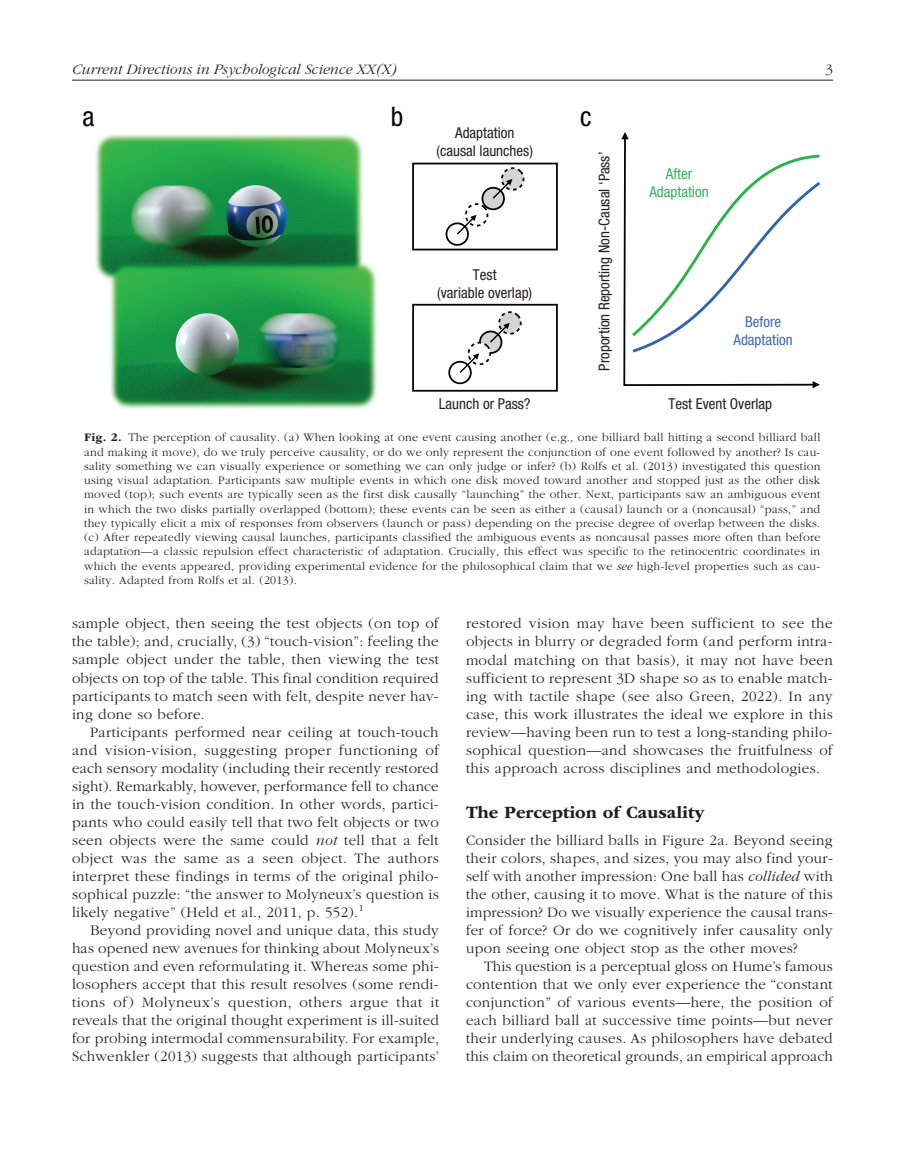
<style>
.page{position:relative;width:905px;height:1175px;background:#fff}
.page>*{position:absolute;margin:0;border:0;box-sizing:border-box;transform-origin:0 0}
.t1{font:condensed 27px "Helvetica Neue LT Std";color:#040503}
.t2{font:700 18px "ITC Garamond Std";color:#231f20}
.t3{font:300 15px/18px "ITC Garamond Std";letter-spacing:.02em;color:#231f20;text-align:justify}
.t4{font:condensed 15px/18px "Helvetica Neue LT Std";color:#231f20;text-align:center}
.t5{font:italic 300 15px "ITC Garamond Std";color:#231f20}
.t6{font:condensed 15px/18px "Helvetica Neue LT Std";color:#3e6bb3;text-align:center}
.t7{font:condensed 15px/18px "Helvetica Neue LT Std";color:#34b455;text-align:center}
.t8{font:300 12px/14.2px "ITC Garamond Std";letter-spacing:.02em;color:#231f20;text-align:justify}
.s1{font-weight:700}
.s2{font-style:italic}
</style>
<div class="page">
<hr style="left:72px;top:80px;width:760px;height:1px;background:#231f20">
<img style="left:95px;top:134px;width:268px;height:144px">
<svg style="left:95px;top:134px;width:3px;height:12px"></svg>
<img style="left:110px;top:285px;width:133px;height:74px">
<img style="left:243px;top:257px;width:134px;height:102px">
<img style="left:110px;top:359px;width:267px;height:50px">
<img style="left:105px;top:258px;width:262px;height:27px">
<svg style="left:412px;top:304px;width:146px;height:87px"></svg>
<svg style="left:412px;top:163px;width:146px;height:87px"></svg>
<svg style="left:623px;top:138px;width:189px;height:248px"></svg>
<svg style="left:621px;top:132px;width:7px;height:7px"></svg>
<svg style="left:812px;top:381px;width:8px;height:7px"></svg>
<svg style="left:632px;top:155px;width:188px;height:197px"></svg>
<p class="t5" style="left:72px;top:61px;width:326px">Current Directions in Psychological Science XX(X)</p>
<p class="t3" style="left:825px;top:60px;width:9px">3</p>
<h1 class="t1" style="left:83px;top:101px;width:13px">a</h1>
<h1 class="t1" style="left:391px;top:101px;width:14px">b</h1>
<h1 class="t1" style="left:580px;top:101px;width:13px">c</h1>
<p class="t4" style="left:436px;top:124px;width:98px">Adaptation (causal launches)</p>
<p class="t4" style="left:595px;top:370px;width:220px;rotate:-90deg">Proportion Reporting Non-Causal ‘Pass’</p>
<p class="t4" style="left:437px;top:266px;width:96px">Test<br>(variable overlap)</p>
<p class="t4" style="left:439px;top:395px;width:93px">Launch or Pass?</p>
<p class="t7" style="left:649px;top:165px;width:61px">After<br>Adaptation</p>
<p class="t6" style="left:733px;top:312px;width:61px">Before<br>Adaptation</p>
<p class="t4" style="left:668px;top:395px;width:105px">Test Event Overlap</p>
<p class="t8" style="left:84px;top:430px;width:738px"><span class="s1">Fig. 2.</span> The perception of causality. (a) When looking at one event causing another (e.g., one billiard ball hitting a second billiard ball and making it move), do we truly perceive causality, or do we only represent the conjunction of one event followed by another? Is cau&shy;sality something we can visually experience or something we can only judge or infer? (b) Rolfs et al. (2013) investigated this question using visual adaptation. Participants saw multiple events in which one disk moved toward another and stopped just as the other disk moved (top); such events are typically seen as the first disk causally “launching” the other. Next, participants saw an ambiguous event in which the two disks partially overlapped (bottom); these events can be seen as either a (causal) launch or a (noncausal) “pass,” and they typically elicit a mix of responses from observers (launch or pass) depending on the precise degree of overlap between the disks. (c) After repeatedly viewing causal launches, participants classified the ambiguous events as noncausal passes more often than before adaptation—a classic repulsion effect characteristic of adaptation. Crucially, this effect was specific to the retinocentric coordinates in which the events appeared, providing experimental evidence for the philosophical claim that we <span class="s2">see</span> high-level properties such as cau&shy;sality. Adapted from Rolfs et al. (2013).</p>
<p class="t3" style="left:72px;top:615px;width:368px">sample object, then seeing the test objects (on top of the table); and, crucially, (3) “touch-vision”: feeling the sample object under the table, then viewing the test objects on top of the table. This final condition required participants to match seen with felt, despite never hav&shy;ing done so before.</p>
<p class="t3" style="left:72px;top:723px;width:368px;text-indent:18px">Participants performed near ceiling at touch-touch and vision-vision, suggesting proper functioning of each sensory modality (including their recently restored sight). Remarkably, however, performance fell to chance in the touch-vision condition. In other words, partici&shy;pants who could easily tell that two felt objects or two seen objects were the same could <span class="s2">not</span> tell that a felt object was the same as a seen object. The authors interpret these findings in terms of the original philo&shy;sophical puzzle: “the answer to Molyneux’s question is likely negative” (Held et al., 2011, p. 552).<sup>1</sup></p>
<p class="t3" style="left:72px;top:921px;width:369px;text-indent:18px">Beyond providing novel and unique data, this study has opened new avenues for thinking about Molyneux’s question and even reformulating it. Whereas some phi&shy;losophers accept that this result resolves (some rendi&shy;tions of) Molyneux’s question, others argue that it reveals that the original thought experiment is ill-suited for probing intermodal commensurability. For example, Schwenkler (2013) suggests that although participants’</p>
<p class="t3" style="left:466px;top:615px;width:368px">restored vision may have been sufficient to see the objects in blurry or degraded form (and perform intra&shy;modal matching on that basis), it may not have been sufficient to represent 3D shape so as to enable match&shy;ing with tactile shape (see also Green, 2022). In any case, this work illustrates the ideal we explore in this review—having been run to test a long-standing philo&shy;sophical question—and showcases the fruitfulness of this approach across disciplines and methodologies.</p>
<p class="t2" style="left:466px;top:801px;width:240px">The Perception of Causality</p>
<p class="t3" style="left:466px;top:831px;width:368px">Consider the billiard balls in Figure 2a. Beyond seeing their colors, shapes, and sizes, you may also find your&shy;self with another impression: One ball has <span class="s2">collided</span> with the other, causing it to move. What is the nature of this impression? Do we visually experience the causal trans&shy;fer of force? Or do we cognitively infer causality only upon seeing one object stop as the other moves?</p>
<p class="t3" style="left:466px;top:957px;width:368px;text-indent:18px">This question is a perceptual gloss on Hume’s famous contention that we only ever experience the “constant conjunction” of various events—here, the position of each billiard ball at successive time points—but never their underlying causes. As philosophers have debated this claim on theoretical grounds, an empirical approach</p>
</div>
